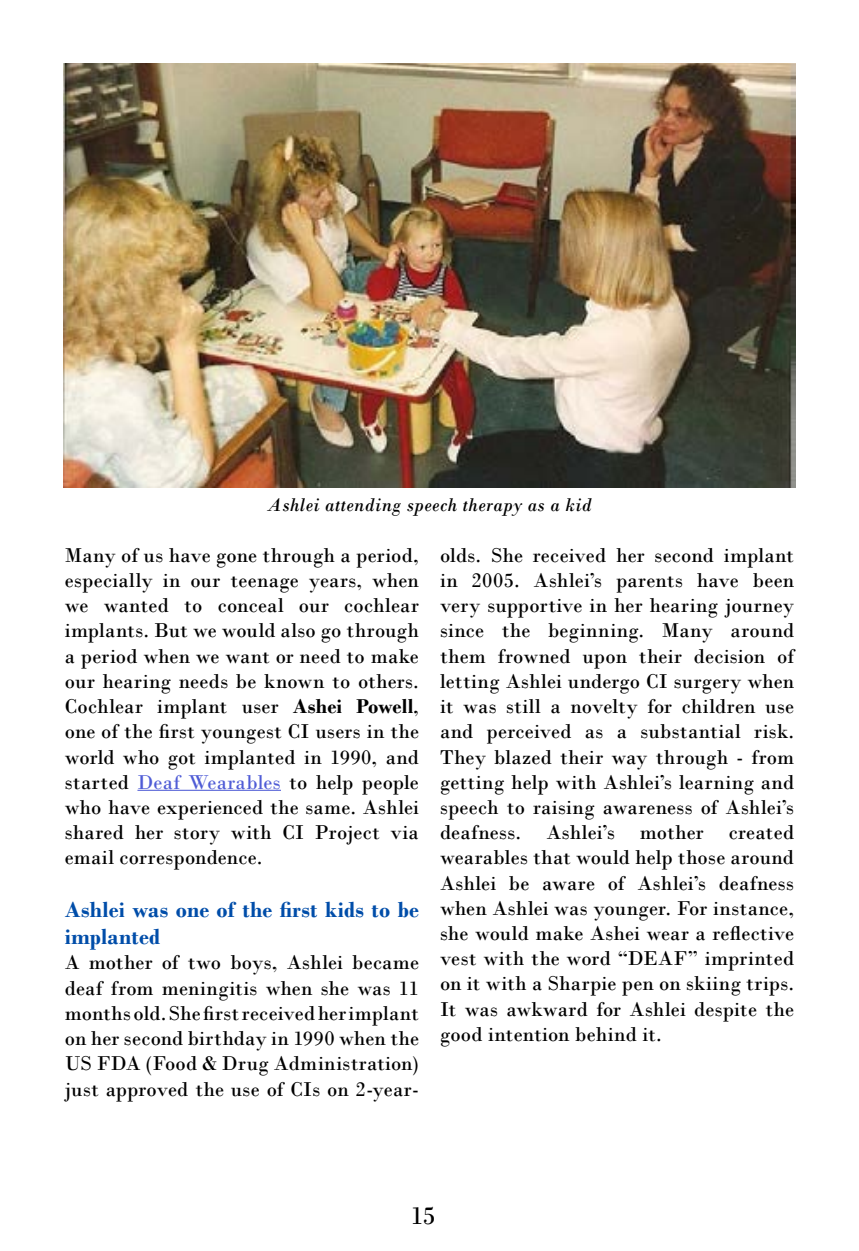
<style>
.page{position:relative;width:859px;height:1251px;background:#fff}
.page>*{position:absolute;margin:0;border:0;box-sizing:border-box;transform-origin:0 0}
.t1{font:26.25px "Bodoni";color:#000}
.t2{font:700 22.75px/27.3px "Bodoni";letter-spacing:.01em;color:#004da9}
.t3{font:21px/25.2px "Bodoni";letter-spacing:.01em;color:#000;text-align:justify}
.t4{font:italic 19.25px "Bodoni";letter-spacing:.025em;color:#000}
.s1{font-weight:700}
.s2{color:#4f5cd6}
</style>
<div class="page">
<hr style="left:137px;top:789px;width:144px;height:1px;background:#4f5cd6">
<img style="left:64px;top:63px;width:730px;height:424px">
<p class="t4" style="left:267px;top:493px;width:326px">Ashlei attending speech therapy as a kid</p>
<p class="t3" style="left:65px;top:542px;width:355px">Many of us have gone through a period, especially in our teenage years, when we wanted to conceal our cochlear implants. But we would also go through a period when we want or need to make our hearing needs be known to others.<br>Cochlear implant user <span class="s1">Ashei Powell</span>, one of the first youngest CI users in the world who got implanted in 1990, and started <span class="s2">Deaf Wearables</span> to help people who have experienced the same. Ashlei shared her story with CI Project via email correspondence.</p>
<p class="t2" style="left:65px;top:895px;width:355px">Ashlei was one of the first kids to be implanted</p>
<p class="t3" style="left:65px;top:949px;width:355px">A mother of two boys, Ashlei became deaf from meningitis when she was 11 months old. She first received her implant on her second birthday in 1990 when the US FDA (Food &amp; Drug Administration) just approved the use of CIs on 2-year-</p>
<p class="t3" style="left:440px;top:542px;width:355px">olds. She received her second implant in 2005. Ashlei’s parents have been very supportive in her hearing journey since the beginning. Many around them frowned upon their decision of letting Ashlei undergo CI surgery when it was still a novelty for children use and perceived as a substantial risk.<br>They blazed their way through - from getting help with Ashlei’s learning and speech to raising awareness of Ashlei’s deafness. Ashlei’s mother created wearables that would help those around Ashlei be aware of Ashlei’s deafness when Ashlei was younger. For instance, she would make Ashei wear a reflective vest with the word “DEAF” imprinted on it with a Sharpie pen on skiing trips.<br>It was awkward for Ashlei despite the good intention behind it.</p>
<p class="t1" style="left:410px;top:1199px;width:26px">15</p>
</div>
